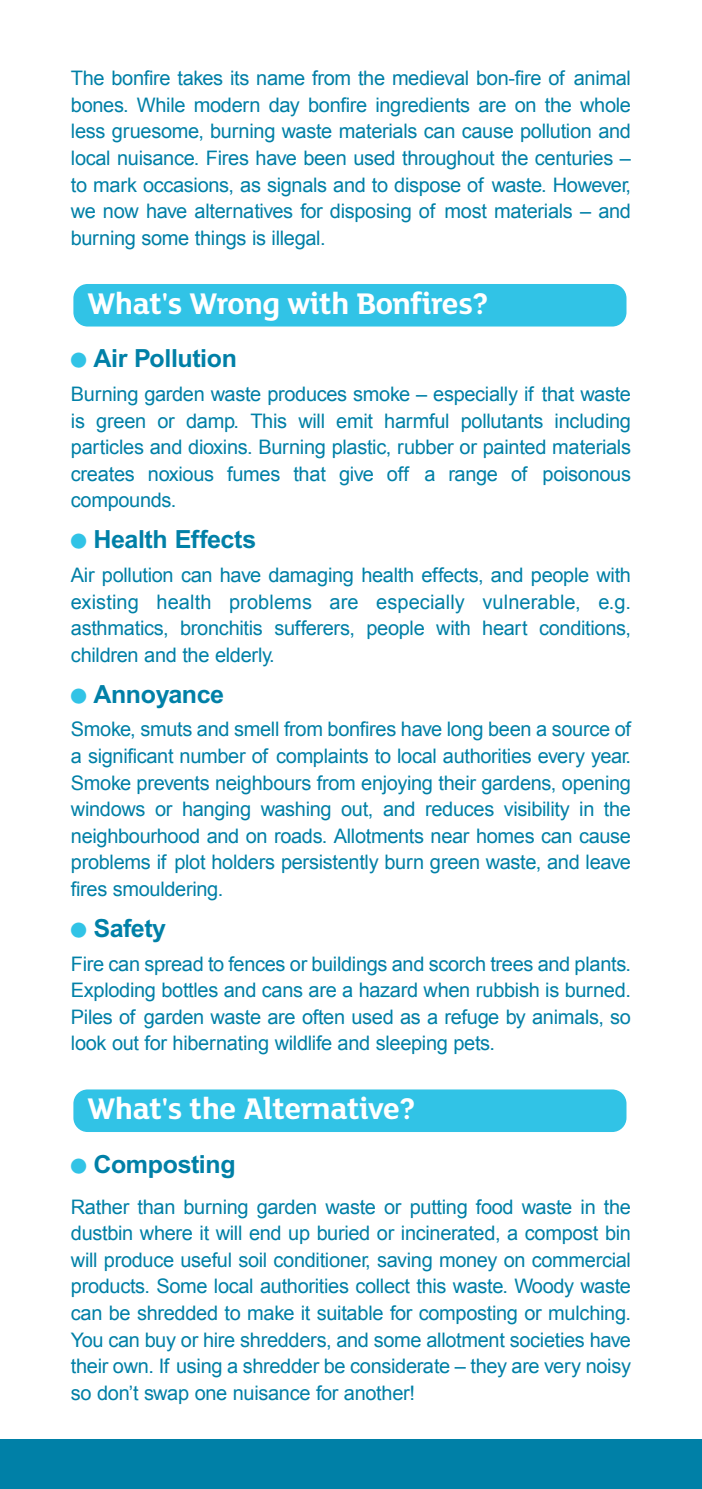
<style>
.page{position:relative;width:702px;height:1489px;background:#fff}
.page>*{position:absolute;margin:0;border:0;box-sizing:border-box;transform-origin:0 0}
.t1{font:700 32.5px "FS Lola";letter-spacing:-.015em;color:#fff}
.t2{font:700 25px "Arial";letter-spacing:-.015em;color:#0080a7}
.t3{font:20px/26.5px "Arial";letter-spacing:-.015em;color:#0080a7;text-align:justify}
.s1{color:#31c3e6}
</style>
<div class="page">
<div style="left:73px;top:1089px;width:553px;height:42px;background:#31c3e6;border-radius:14px"></div>
<div style="left:73px;top:284px;width:553px;height:42px;background:#31c3e6;border-radius:14px"></div>
<div style="left:0;top:1439px;width:702px;height:49px;background:#0080a7"></div>
<p class="t3" style="left:71px;top:65px;width:561px">The bonfire takes its name from the medieval bon-fire of animal bones. While modern day bonfire ingredients are on the whole less gruesome, burning waste materials can cause pollution and local nuisance. Fires have been used throughout the centuries – to mark occasions, as signals and to dispose of waste. However, we now have alternatives for disposing of most materials – and burning some things is illegal.</p>
<h1 class="t1" style="left:88px;top:293px;width:402px">What's Wrong with Bonfires?</h1>
<p class="t2" style="left:71px;top:349px;width:167px"><span class="s1">●</span> Air Pollution</p>
<p class="t3" style="left:71px;top:381px;width:561px">Burning garden waste produces smoke – especially if that waste is green or damp. This will emit harmful pollutants including particles and dioxins. Burning plastic, rubber or painted materials creates noxious fumes that give off a range of poisonous compounds.</p>
<p class="t2" style="left:71px;top:530px;width:186px"><span class="s1">●</span> Health Effects</p>
<p class="t3" style="left:71px;top:562px;width:561px">Air pollution can have damaging health effects, and people with existing health problems are especially vulnerable, e.g. asthmatics, bronchitis sufferers, people with heart conditions, children and the elderly.</p>
<p class="t2" style="left:71px;top:684px;width:155px"><span class="s1">●</span> Annoyance</p>
<p class="t3" style="left:71px;top:716px;width:561px">Smoke, smuts and smell from bonfires have long been a source of a significant number of complaints to local authorities every year.<br>Smoke prevents neighbours from enjoying their gardens, opening windows or hanging washing out, and reduces visibility in the neighbourhood and on roads. Allotments near homes can cause problems if plot holders persistently burn green waste, and leave fires smouldering.</p>
<p class="t2" style="left:71px;top:918px;width:97px"><span class="s1">●</span> Safety</p>
<p class="t3" style="left:71px;top:950px;width:561px">Fire can spread to fences or buildings and scorch trees and plants.<br>Exploding bottles and cans are a hazard when rubbish is burned.<br>Piles of garden waste are often used as a refuge by animals, so look out for hibernating wildlife and sleeping pets.</p>
<h1 class="t1" style="left:88px;top:1098px;width:329px">What's the Alternative?</h1>
<p class="t2" style="left:71px;top:1154px;width:166px"><span class="s1">●</span> Composting</p>
<p class="t3" style="left:71px;top:1193px;width:561px">Rather than burning garden waste or putting food waste in the dustbin where it will end up buried or incinerated, a compost bin will produce useful soil conditioner, saving money on commercial products. Some local authorities collect this waste. Woody waste can be shredded to make it suitable for composting or mulching.<br>You can buy or hire shredders, and some allotment societies have their own. If using a shredder be considerate – they are very noisy so don’t swap one nuisance for another!</p>
</div>
